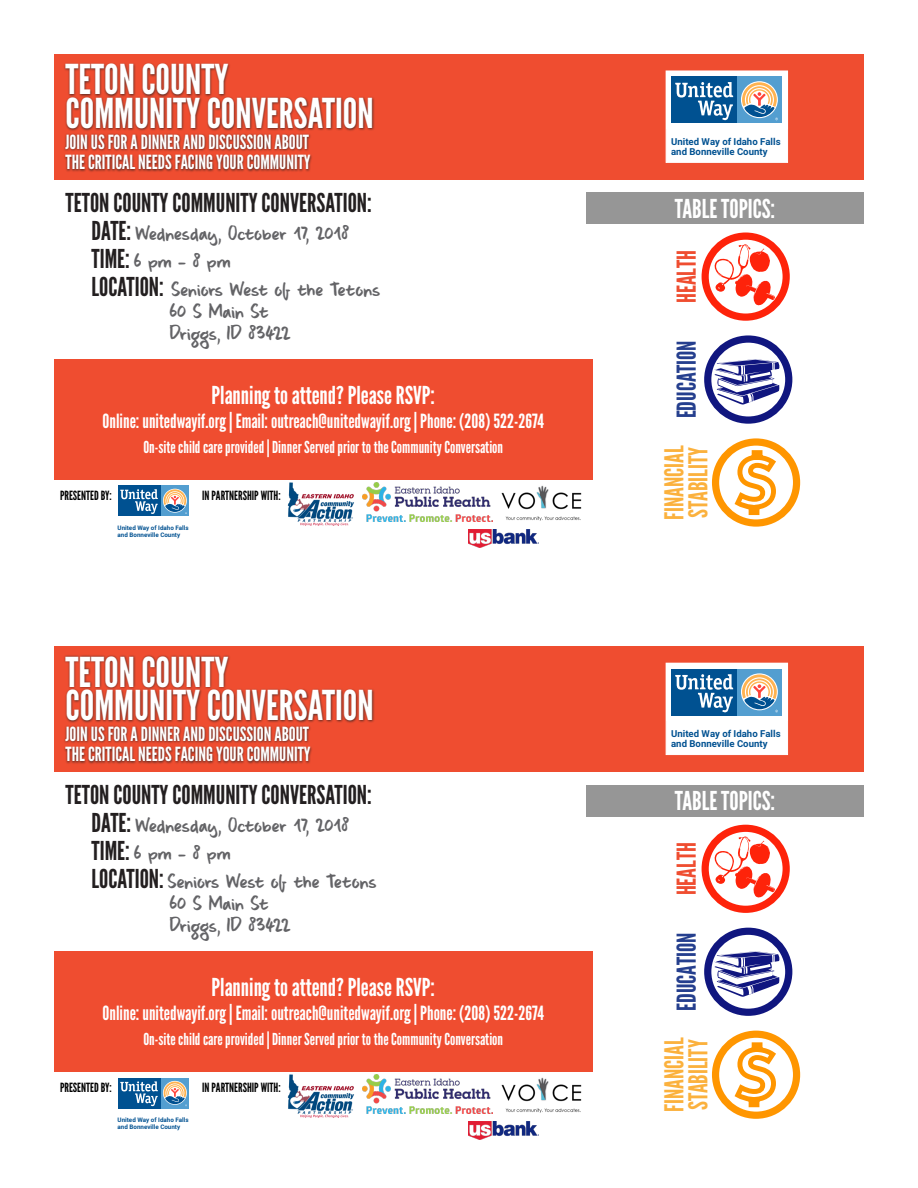
<style>
.page{position:relative;width:918px;height:1188px;background:#fff}
.page>*{position:absolute;margin:0;border:0;box-sizing:border-box;transform-origin:0 0}
.t1{font:41.1px/33.5px "League Gothic";color:#fff}
.t2{font:25.95px "League Gothic";color:#231f20}
.t3{font:25.95px "League Gothic";color:#fbb13d}
.t4{font:25.95px "League Gothic";color:#fff}
.t5{font:25.95px "League Gothic";color:#253f8e}
.t6{font:25.95px "League Gothic";color:#ef4d30}
.t7{font:24.6px "League Gothic";color:#fff}
.t8{font:21.6px/21.6px "Carrot Juice";color:#636366}
.t9{font:19.5px/20.5px "League Gothic";color:#fff}
.t10{font:16.5px "League Gothic";color:#fff}
.t11{font:12.75px "League Gothic";color:#000}
.t12{font:700 9.6px/10.4px "Roboto";color:#005191}
.t13{font:700 6.3px/6.8px "Roboto";color:#005191}
.s1{font-family:"League Gothic";font-size:25.95px;color:#231f20}
</style>
<div class="page">
<div style="left:586px;top:193px;width:278px;height:31px;background:#969696"></div>
<div style="left:54px;top:54px;width:810px;height:125px;background:#ef4d30"></div>
<div style="left:64px;top:62px;width:311px;height:110px;background:#231f20;opacity:.75"></div>
<svg style="left:665px;top:70px;width:123px;height:93px;background:#b2c7d8"></svg>
<svg style="left:714px;top:359px;width:66px;height:46px"></svg>
<div style="left:703px;top:335px;width:90px;height:89px;border:9px solid #fff;border-radius:50%"></div>
<div style="left:704px;top:335px;width:88px;height:89px;border:7px solid #10167f;border-radius:50%"></div>
<div style="left:711px;top:438px;width:90px;height:89px;border:9px solid #fff;border-radius:50%"></div>
<div style="left:712px;top:438px;width:88px;height:89px;border:7px solid #ff9600;border-radius:50%"></div>
<svg style="left:731px;top:448px;width:48px;height:70px"></svg>
<div style="left:701px;top:232px;width:89px;height:89px;border:9px solid #fff;border-radius:50%"></div>
<div style="left:702px;top:233px;width:88px;height:88px;border:7px solid #fe230a;border-radius:50%"></div>
<svg style="left:714px;top:244px;width:61px;height:62px"></svg>
<div style="left:586px;top:785px;width:278px;height:31px;background:#969696"></div>
<div style="left:54px;top:646px;width:810px;height:126px;background:#ef4d30"></div>
<div style="left:64px;top:654px;width:311px;height:110px;background:#231f20;opacity:.75"></div>
<svg style="left:665px;top:662px;width:123px;height:93px;background:#b2c7d8"></svg>
<svg style="left:714px;top:951px;width:66px;height:46px"></svg>
<div style="left:703px;top:927px;width:90px;height:90px;border:9px solid #fff;border-radius:50%"></div>
<div style="left:704px;top:928px;width:88px;height:88px;border:7px solid #10167f;border-radius:50%"></div>
<div style="left:711px;top:1030px;width:90px;height:90px;border:9px solid #fff;border-radius:50%"></div>
<div style="left:712px;top:1031px;width:88px;height:88px;border:7px solid #ff9600;border-radius:50%"></div>
<svg style="left:731px;top:1040px;width:48px;height:70px"></svg>
<div style="left:701px;top:824px;width:89px;height:90px;border:9px solid #fff;border-radius:50%"></div>
<div style="left:702px;top:825px;width:88px;height:88px;border:7px solid #fe230a;border-radius:50%"></div>
<svg style="left:714px;top:836px;width:61px;height:63px"></svg>
<div style="left:54px;top:359px;width:538px;height:121px;background:#ef4d30"></div>
<svg style="left:118px;top:485px;width:71px;height:31px;background:#5689ae"></svg>
<img style="left:287px;top:482px;width:67px;height:44px">
<img style="left:468px;top:530px;width:70px;height:18px">
<img style="left:362px;top:482px;width:130px;height:39px">
<img style="left:501px;top:485px;width:81px;height:36px">
<div style="left:54px;top:951px;width:538px;height:121px;background:#ef4d30"></div>
<svg style="left:118px;top:1078px;width:71px;height:31px;background:#5689ae"></svg>
<img style="left:287px;top:1074px;width:67px;height:44px">
<img style="left:468px;top:1122px;width:70px;height:18px">
<img style="left:362px;top:1074px;width:130px;height:39px">
<img style="left:501px;top:1077px;width:81px;height:36px">
<p class="t1" style="left:66px;top:63px;width:310px">TETON COUNTY<br>COMMUNITY CONVERSATION</p>
<p class="t9" style="left:66px;top:131px;width:247px">JOIN US FOR A DINNER AND DISCUSSION ABOUT<br>THE CRITICAL NEEDS FACING YOUR COMMUNITY</p>
<p class="t12" style="left:671px;top:136px;width:111px">United Way of Idaho Falls and Bonneville County</p>
<p class="t2" style="left:66px;top:187px;width:308px">TETON COUNTY COMMUNITY CONVERSATION:</p>
<p class="t8" style="left:92px;top:224px;width:259px"><span class="s1">DATE:</span> Wednesday, October 17, 2018</p>
<p class="t8" style="left:92px;top:252px;width:141px"><span class="s1">TIME:</span> 6 pm - 8 pm</p>
<p class="t8" style="left:92px;top:280px;width:290px"><span class="s1">LOCATION:</span> Seniors West of the Tetons</p>
<p class="t8" style="left:170px;top:302px;width:123px">60 S Main St<br>Driggs, ID 83422</p>
<p class="t4" style="left:675px;top:193px;width:102px">TABLE TOPICS:</p>
<p class="t6" style="left:671px;top:303px;width:55px;rotate:-90deg">HEALTH</p>
<p class="t5" style="left:671px;top:418px;width:79px;rotate:-90deg">EDUCATION</p>
<p class="t3" style="left:659px;top:520px;width:76px;rotate:-90deg">FINANCIAL</p>
<p class="t3" style="left:683px;top:518px;width:72px;rotate:-90deg">STABILITY</p>
<p class="t7" style="left:212px;top:381px;width:225px">Planning to attend? Please RSVP:</p>
<p class="t9" style="left:103px;top:411px;width:443px">Online: unitedwayif.org | Email: outreach@unitedwayif.org | Phone: (208) 522-2674</p>
<p class="t10" style="left:143px;top:438px;width:361px">On-site child care provided | Dinner Served prior to the Community Conversation</p>
<p class="t11" style="left:60px;top:488px;width:53px">PRESENTED BY:</p>
<p class="t11" style="left:202px;top:488px;width:80px">IN PARTNERSHIP WITH:</p>
<p class="t13" style="left:118px;top:524px;width:73px">United Way of Idaho Falls and Bonneville County</p>
<p class="t1" style="left:66px;top:656px;width:310px">TETON COUNTY<br>COMMUNITY CONVERSATION</p>
<p class="t9" style="left:66px;top:724px;width:247px">JOIN US FOR A DINNER AND DISCUSSION ABOUT<br>THE CRITICAL NEEDS FACING YOUR COMMUNITY</p>
<p class="t12" style="left:671px;top:728px;width:111px">United Way of Idaho Falls and Bonneville County</p>
<p class="t2" style="left:66px;top:779px;width:308px">TETON COUNTY COMMUNITY CONVERSATION:</p>
<p class="t8" style="left:92px;top:816px;width:259px"><span class="s1">DATE:</span> Wednesday, October 17, 2018</p>
<p class="t8" style="left:92px;top:844px;width:141px"><span class="s1">TIME:</span> 6 pm - 8 pm</p>
<p class="t8" style="left:92px;top:872px;width:287px"><span class="s1">LOCATION:</span> Seniors West of the Tetons</p>
<p class="t8" style="left:170px;top:894px;width:123px">60 S Main St<br>Driggs, ID 83422</p>
<p class="t4" style="left:675px;top:785px;width:102px">TABLE TOPICS:</p>
<p class="t6" style="left:671px;top:895px;width:55px;rotate:-90deg">HEALTH</p>
<p class="t5" style="left:671px;top:1011px;width:79px;rotate:-90deg">EDUCATION</p>
<p class="t3" style="left:659px;top:1112px;width:76px;rotate:-90deg">FINANCIAL</p>
<p class="t3" style="left:683px;top:1110px;width:72px;rotate:-90deg">STABILITY</p>
<p class="t7" style="left:212px;top:973px;width:225px">Planning to attend? Please RSVP:</p>
<p class="t9" style="left:103px;top:1003px;width:443px">Online: unitedwayif.org | Email: outreach@unitedwayif.org | Phone: (208) 522-2674</p>
<p class="t10" style="left:143px;top:1030px;width:361px">On-site child care provided | Dinner Served prior to the Community Conversation</p>
<p class="t11" style="left:60px;top:1080px;width:53px">PRESENTED BY:</p>
<p class="t11" style="left:202px;top:1080px;width:80px">IN PARTNERSHIP WITH:</p>
<p class="t13" style="left:118px;top:1116px;width:73px">United Way of Idaho Falls and Bonneville County</p>
</div>
